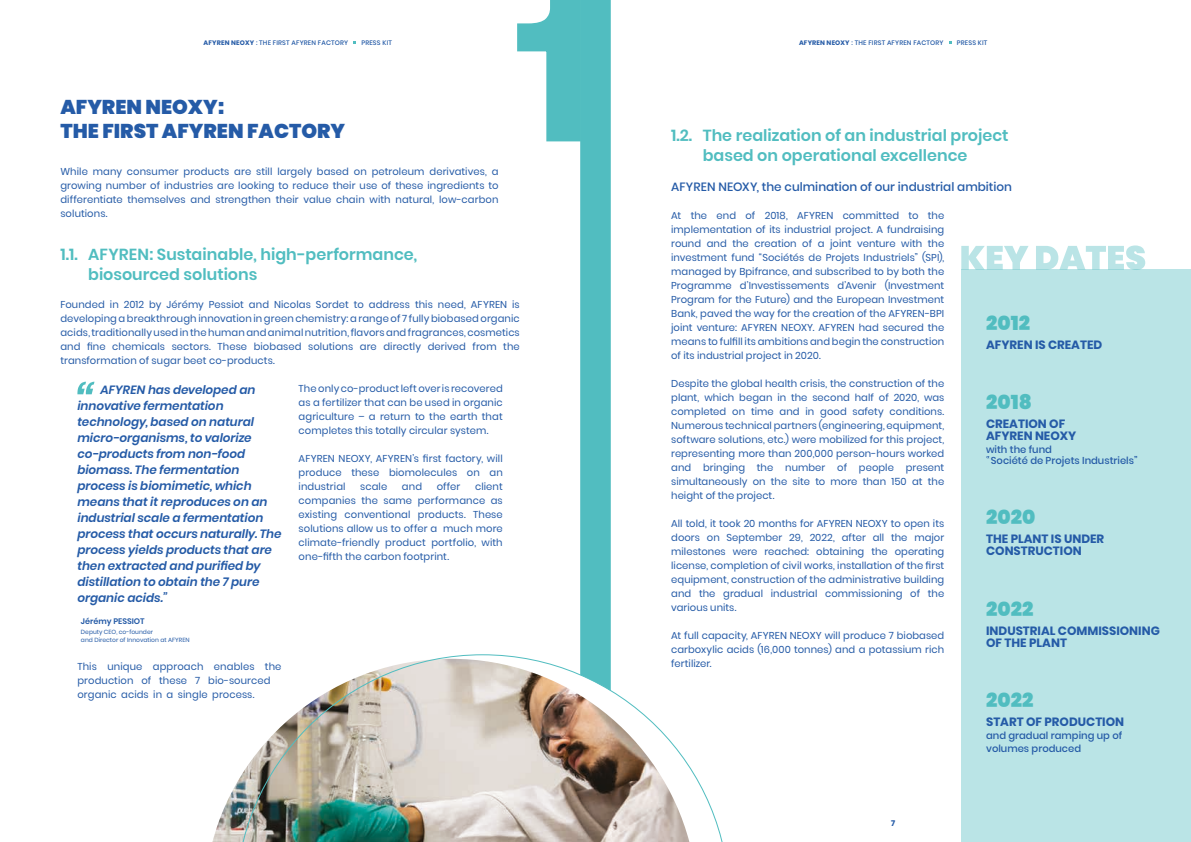
<style>
.page{position:relative;width:1191px;height:842px;background:#fff}
.page>*{position:absolute;margin:0;border:0;box-sizing:border-box;transform-origin:0 0}
.t1{font:900 20px/24px "Poppins";color:#255ba7}
.t2{font:900 20px "Poppins";color:#51bdc0}
.t3{font:600 16px/20px "Poppins";color:#51bdc0;text-align:center}
.t4{font:italic 600 12px/16px "Poppins";letter-spacing:-.005em;color:#255ba7}
.t5{font:700 12px/12px "Poppins";color:#255ba7}
.t6{font:500 12px "Poppins";color:#255ba7}
.t7{font:10px/14px "Poppins";letter-spacing:.005em;color:#255ba7;text-align:justify}
.t8{font:500 10px/11px "Poppins";color:#255ba7}
.t9{font:600 8px "Poppins";color:#255ba7}
.t10{font:700 8px "Poppins";color:#255ba7}
.t11{font:500 6.5px "Poppins";letter-spacing:.025em;color:#255ba7}
.t12{font:6px/8px "Poppins";color:#255ba7}
.s1{font-weight:700}
</style>
<div class="page">
<img style="left:212px;top:786px;width:23px;height:56px">
<img style="left:235px;top:654px;width:488px;height:188px">
<svg style="left:514px;top:0;width:97px;height:691px"></svg>
<div style="left:961px;top:270px;width:230px;height:572px;background:#bae4e6"></div>
<svg style="left:961px;top:245px;width:184px;height:25px"></svg>
<svg style="left:77px;top:382px;width:17px;height:12px"></svg>
<p class="t11" style="left:203px;top:39px;width:146px"><span class="s1">AFYREN NEOXY</span> : THE FIRST AFYREN FACTORY</p>
<p class="t11" style="left:361px;top:39px;width:32px">PRESS KIT</p>
<p class="t11" style="left:799px;top:39px;width:146px"><span class="s1">AFYREN NEOXY</span> : THE FIRST AFYREN FACTORY</p>
<p class="t11" style="left:957px;top:39px;width:32px">PRESS KIT</p>
<h1 class="t1" style="left:60px;top:96px;width:286px">AFYREN NEOXY:<br>THE FIRST AFYREN FACTORY</h1>
<p class="t7" style="left:60px;top:164px;width:439px">While many consumer products are still largely based on petroleum derivatives, a growing number of industries are looking to reduce their use of these ingredients to differentiate themselves and strengthen their value chain with natural, low-carbon solutions.</p>
<h2 class="t3" style="left:88px;top:245px;width:331px;text-align:left;text-indent:-28px">1.1. AFYREN: Sustainable, high-performance, biosourced solutions</h2>
<p class="t7" style="left:60px;top:297px;width:461px">Founded in 2012 by Jérémy Pessiot and Nicolas Sordet to address this need, AFYREN is developing a breakthrough innovation in green chemistry: a range of 7 fully biobased organic acids, traditionally used in the human and animal nutrition, flavors and fragrances, cosmetics and fine chemicals sectors. These biobased solutions are directly derived from the transformation of sugar beet co-products.</p>
<p class="t4" style="left:77px;top:383px;width:206px;text-indent:23px">AFYREN has developed an innovative fermentation technology, based on natural micro-organisms, to valorize co-products from non-food biomass. The fermentation process is biomimetic, which means that it reproduces on an industrial scale a fermentation process that occurs naturally. The process yields products that are then extracted and purified by distillation to obtain the 7 pure organic acids.”</p>
<p class="t9" style="left:81px;top:617px;width:65px">Jérémy PESSIOT</p>
<p class="t12" style="left:81px;top:627px;width:110px">Deputy CEO, co-founder<br>and Director of Innovation at AFYREN</p>
<p class="t7" style="left:77px;top:659px;width:205px;text-align:left">This unique approach enables the production of these 7 bio-sourced organic acids in a single process.</p>
<p class="t7" style="left:298px;top:382px;width:206px">The only co-product left over is recovered as a fertilizer that can be used in organic agriculture – a return to the earth that completes this totally circular system.</p>
<p class="t7" style="left:298px;top:452px;width:206px">AFYREN NEOXY, AFYREN’s first factory, will produce these biomolecules on an industrial</p>
<p class="t7" style="left:360px;top:480px;width:29px">scale</p>
<p class="t7" style="left:402px;top:480px;width:22px">and</p>
<p class="t7" style="left:437px;top:480px;width:25px">offer</p>
<p class="t7" style="left:298px;top:480px;width:206px;text-indent:176px">client companies the same performance as existing conventional products. These solutions allow us to offer a much more climate-friendly product portfolio, with one-fifth the carbon footprint.</p>
<h2 class="t3" style="left:671px;top:126px;width:339px">1.2. The realization of an industrial project based on operational excellence</h2>
<p class="t6" style="left:671px;top:180px;width:342px">AFYREN NEOXY, the culmination of our industrial ambition</p>
<p class="t7" style="left:671px;top:208px;width:275px">At the end of 2018, AFYREN committed to the implementation of its industrial project. A fundraising round and the creation of a joint venture with the investment fund “Sociétés de Projets Industriels” (SPI), managed by Bpifrance, and subscribed to by both the Programme d’Investissements d’Avenir (Investment Program for the Future) and the European Investment Bank, paved the way for the creation of the AFYREN-BPI joint venture: AFYREN NEOXY. AFYREN had secured the means to fulfill its ambitions and begin the construction of its industrial project in 2020.</p>
<p class="t7" style="left:671px;top:376px;width:275px">Despite the global health crisis, the construction of the plant, which began in the second half of 2020, was completed on time and in good safety conditions.<br>Numerous technical partners (engineering, equipment, software solutions, etc.) were mobilized for this project, representing more than 200,000 person-hours worked and bringing the number of people present simultaneously on the site to more than 150 at the height of the project.</p>
<p class="t7" style="left:671px;top:516px;width:275px">All told, it took 20 months for AFYREN NEOXY to open its doors on September 29, 2022, after all the major milestones were reached: obtaining the operating license, completion of civil works, installation of the first equipment, construction of the administrative building and the gradual industrial commissioning of the various units.</p>
<p class="t7" style="left:671px;top:628px;width:275px">At full capacity, AFYREN NEOXY will produce 7 biobased carboxylic acids (16,000 tonnes) and a potassium rich fertilizer.</p>
<p class="t10" style="left:891px;top:820px;width:6px">7</p>
<h1 class="t2" style="left:986px;top:314px;width:45px">2012</h1>
<p class="t5" style="left:986px;top:339px;width:118px">AFYREN IS CREATED</p>
<h1 class="t2" style="left:986px;top:393px;width:47px">2018</h1>
<p class="t5" style="left:986px;top:418px;width:92px">CREATION OF<br>AFYREN NEOXY</p>
<p class="t8" style="left:990px;top:444px;width:148px;text-indent:-5px">with the fund<br>Société de Projets Industriels”</p>
<h1 class="t2" style="left:986px;top:508px;width:51px">2020</h1>
<p class="t5" style="left:986px;top:533px;width:120px">THE PLANT IS UNDER<br>CONSTRUCTION</p>
<h1 class="t2" style="left:986px;top:600px;width:49px">2022</h1>
<p class="t5" style="left:986px;top:625px;width:175px">INDUSTRIAL COMMISSIONING<br>OF THE PLANT</p>
<h1 class="t2" style="left:986px;top:691px;width:49px">2022</h1>
<p class="t5" style="left:986px;top:716px;width:140px">START OF PRODUCTION</p>
<p class="t8" style="left:986px;top:729px;width:138px;line-height:13px">and gradual ramping up of volumes produced</p>
</div>
